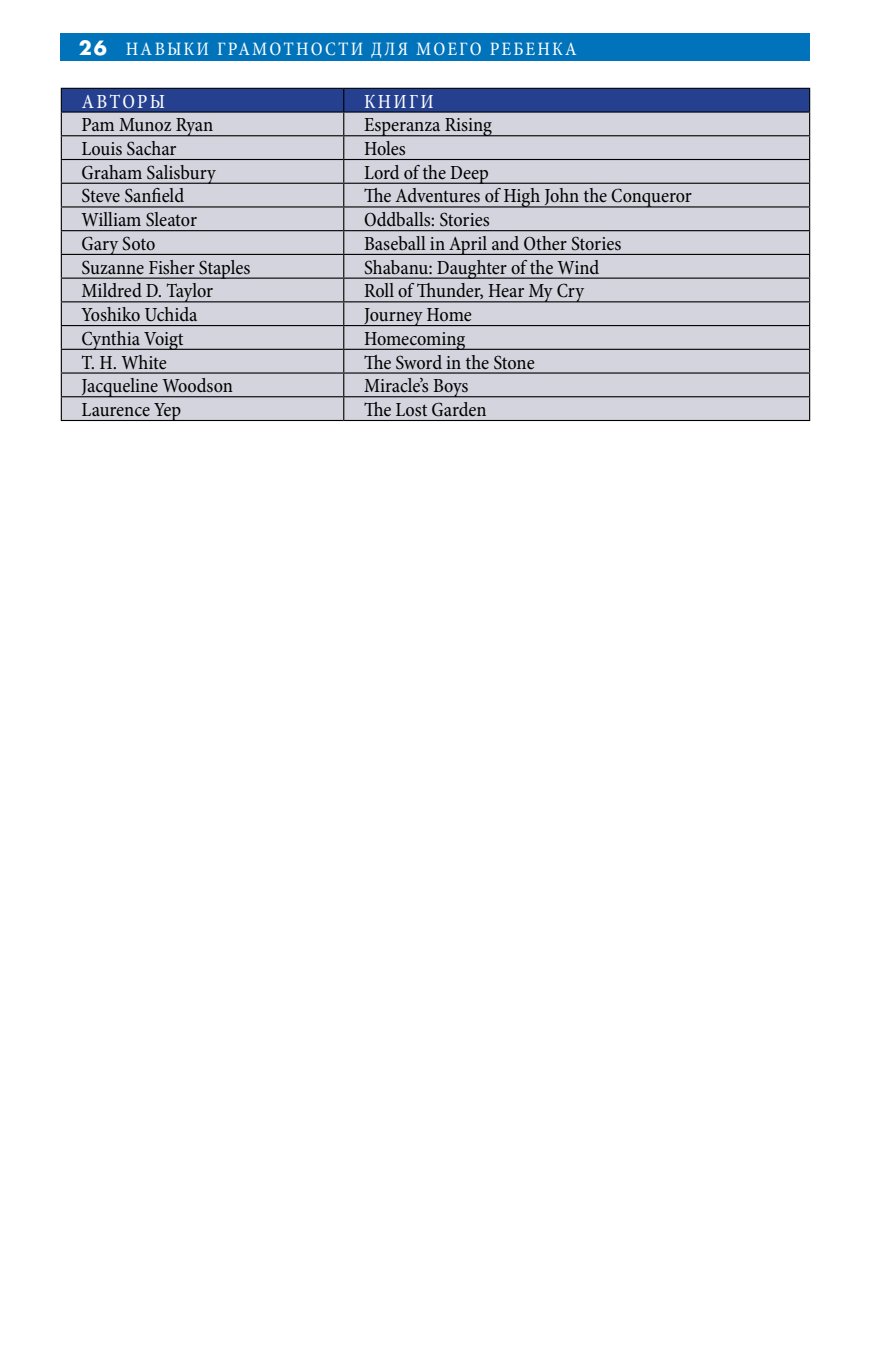
<style>
.page{position:relative;width:871px;height:1357px;background:#fff}
.page>*{position:absolute;margin:0;border:0;box-sizing:border-box;transform-origin:0 0}
.t1{font:condensed 20.25px "Minion Pro";letter-spacing:-.005em;color:#000}
.t2{font:condensed 20.25px "Minion Pro";color:#fff}
.t3{font:condensed 19.12px "Minion Pro";letter-spacing:.11em;color:#fff}
.s1{font-family:"Futura";font-weight:700;font-stretch:normal}
</style>
<div class="page">
<svg style="left:61px;top:88px;width:749px;height:332px;background:#bcbfcc"></svg>
<hr style="left:61px;top:420px;width:283px;height:1px;background:#000">
<hr style="left:344px;top:420px;width:466px;height:1px;background:#000">
<div style="left:61px;top:34px;width:749px;height:27px;background:#0073bb"></div>
<p class="t3" style="left:79px;top:37px;width:499px"><span class="s1">26</span> НАВЫКИ ГРАМОТНОСТИ ДЛЯ МОЕГО РЕБЕНКА</p>
<p class="t2" style="left:82px;top:89px;width:30px">Авторы</p>
<p class="t2" style="left:364px;top:89px;width:68px">Книги</p>
<p class="t1" style="left:82px;top:113px;width:133px">Pam Munoz Ryan</p>
<p class="t1" style="left:364px;top:113px;width:129px">Esperanza Rising</p>
<p class="t1" style="left:82px;top:136px;width:96px">Louis Sachar</p>
<p class="t1" style="left:364px;top:136px;width:43px">Holes</p>
<p class="t1" style="left:82px;top:160px;width:136px">Graham Salisbury</p>
<p class="t1" style="left:364px;top:160px;width:126px">Lord of the Deep</p>
<p class="t1" style="left:82px;top:184px;width:104px">Steve Sanfield</p>
<p class="t1" style="left:364px;top:184px;width:329px">The Adventures of High John the Conqueror</p>
<p class="t1" style="left:82px;top:208px;width:117px">William Sleator</p>
<p class="t1" style="left:364px;top:208px;width:127px">Oddballs: Stories</p>
<p class="t1" style="left:82px;top:231px;width:75px">Gary Soto</p>
<p class="t1" style="left:364px;top:231px;width:259px">Baseball in April and Other Stories</p>
<p class="t1" style="left:82px;top:255px;width:171px">Suzanne Fisher Staples</p>
<p class="t1" style="left:364px;top:255px;width:237px">Shabanu: Daughter of the Wind</p>
<p class="t1" style="left:82px;top:279px;width:133px">Mildred D. Taylor</p>
<p class="t1" style="left:364px;top:279px;width:221px">Roll of Thunder, Hear My Cry</p>
<p class="t1" style="left:82px;top:302px;width:118px">Yoshiko Uchida</p>
<p class="t1" style="left:364px;top:302px;width:109px">Journey Home</p>
<p class="t1" style="left:82px;top:326px;width:103px">Cynthia Voigt</p>
<p class="t1" style="left:364px;top:326px;width:103px">Homecoming</p>
<p class="t1" style="left:82px;top:350px;width:87px">T. H. White</p>
<p class="t1" style="left:364px;top:350px;width:172px">The Sword in the Stone</p>
<p class="t1" style="left:82px;top:374px;width:153px">Jacqueline Woodson</p>
<p class="t1" style="left:364px;top:374px;width:106px">Miracle’s Boys</p>
<p class="t1" style="left:82px;top:397px;width:101px">Laurence Yep</p>
<p class="t1" style="left:364px;top:397px;width:124px">The Lost Garden</p>
</div>
